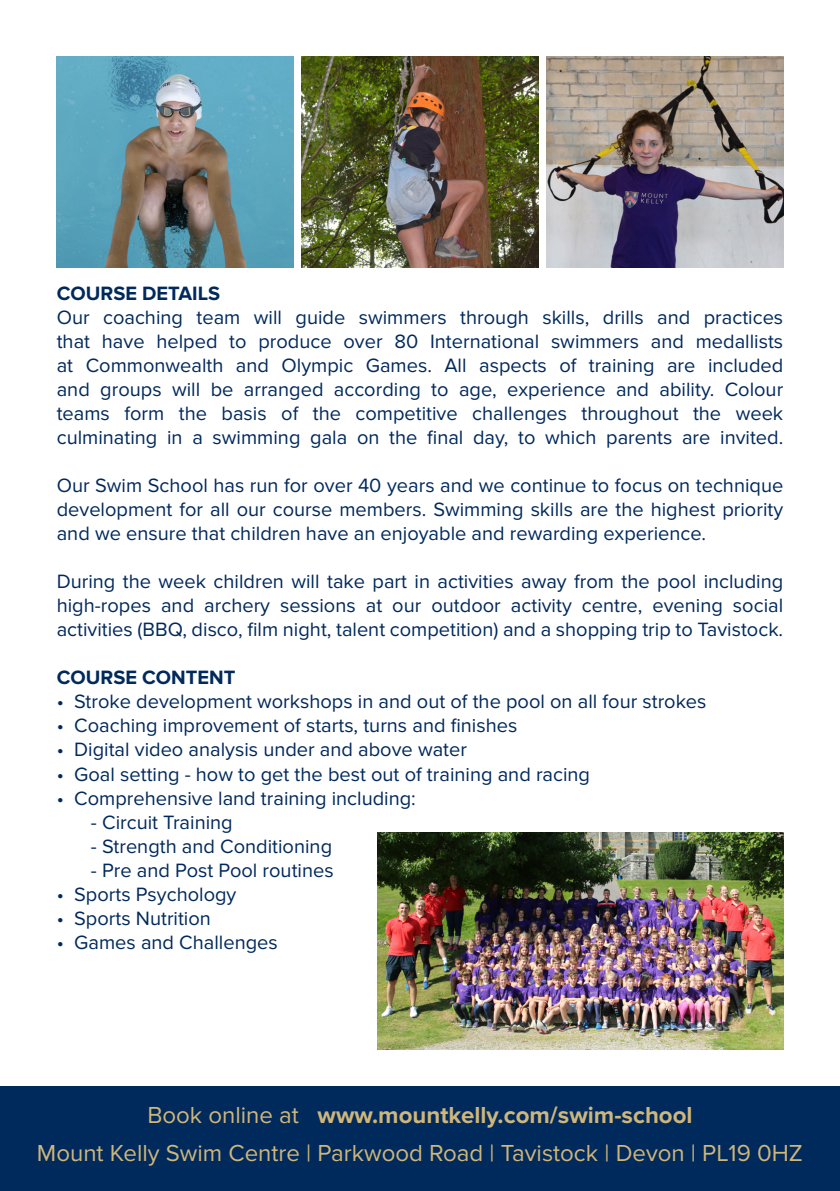
<style>
.page{position:relative;width:840px;height:1191px;background:#fff}
.page>*{position:absolute;margin:0;border:0;box-sizing:border-box;transform-origin:0 0}
.t1{font:24px "Proxima Nova";color:#cfb67a}
.t2{font:700 24px "Proxima Nova";color:#cfb67a}
.t3{font:20px/24px "Proxima Nova";color:#00295c;text-align:justify}
.t4{font:700 20px "Proxima Nova";color:#00295c}
.s1{font-weight:400}
</style>
<div class="page">
<div style="left:0;top:1086px;width:839px;height:105px;background:#00295c"></div>
<img style="left:377px;top:832px;width:405px;height:217px">
<img style="left:546px;top:57px;width:236px;height:211px">
<img style="left:301px;top:57px;width:237px;height:211px">
<img style="left:57px;top:57px;width:236px;height:211px">
<p class="t4" style="left:57px;top:282px;width:165px">COURSE DETAILS</p>
<p class="t3" style="left:57px;top:306px;width:727px">Our coaching team will guide swimmers through skills, drills and practices that have helped to produce over 80 International swimmers and medallists at Commonwealth and Olympic Games. All aspects of training are included and groups will be arranged according to age, experience and ability. Colour teams form the basis of the competitive challenges throughout the week culminating in a swimming gala on the final day, to which parents are invited.</p>
<p class="t3" style="left:57px;top:474px;width:727px">Our Swim School has run for over 40 years and we continue to focus on technique development for all our course members. Swimming skills are the highest priority and we ensure that children have an enjoyable and rewarding experience.</p>
<p class="t3" style="left:57px;top:570px;width:727px">During the week children will take part in activities away from the pool including high-ropes and archery sessions at our outdoor activity centre, evening social activities (BBQ, disco, film night, talent competition) and a shopping trip to Tavistock.</p>
<p class="t4" style="left:57px;top:666px;width:180px">COURSE CONTENT</p>
<p class="t3" style="left:57px;top:690px;width:651px">• Stroke development workshops in and out of the pool on all four strokes</p>
<p class="t3" style="left:57px;top:714px;width:462px">• Coaching improvement of starts, turns and finishes</p>
<p class="t3" style="left:57px;top:738px;width:411px">• Digital video analysis under and above water</p>
<p class="t3" style="left:57px;top:762px;width:534px">• Goal setting - how to get the best out of training and racing</p>
<p class="t3" style="left:57px;top:786px;width:360px">• Comprehensive land training including:</p>
<p class="t3" style="left:91px;top:810px;width:143px">- Circuit Training</p>
<p class="t3" style="left:91px;top:834px;width:243px">- Strength and Conditioning</p>
<p class="t3" style="left:91px;top:858px;width:244px">- Pre and Post Pool routines</p>
<p class="t3" style="left:57px;top:882px;width:181px">• Sports Psychology</p>
<p class="t3" style="left:57px;top:906px;width:156px">• Sports Nutrition</p>
<p class="t3" style="left:57px;top:930px;width:222px">• Games and Challenges</p>
<p class="t2" style="left:147px;top:1100px;width:546px"><span class="s1">Book online at</span> www.mountkelly.com/swim-school</p>
<p class="t1" style="left:37px;top:1139px;width:767px">Mount Kelly Swim Centre | Parkwood Road | Tavistock | Devon | PL19 0HZ</p>
</div>
